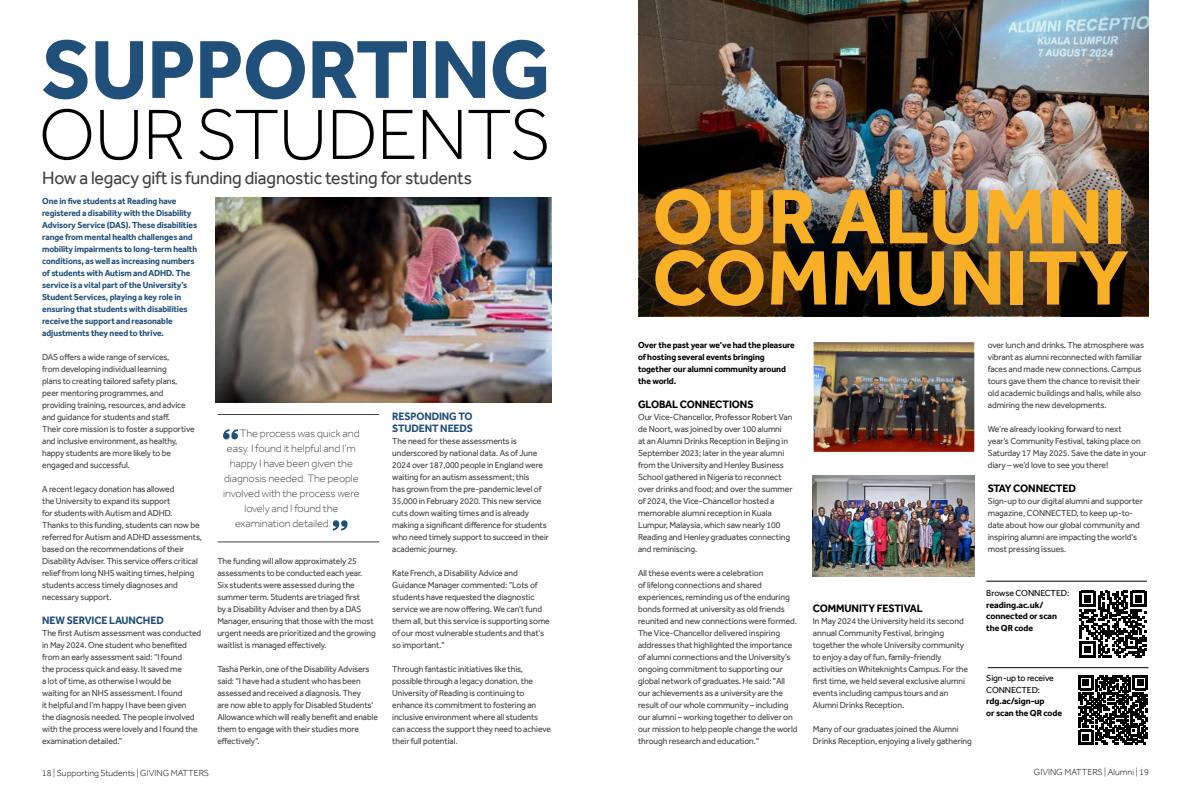
<style>
.page{position:relative;width:1191px;height:794px;background:#fff}
.page>*{position:absolute;margin:0;border:0;box-sizing:border-box;transform-origin:0 0}
.Body_Copy_Effra_Reg_9_12{font:700 85px "Effra";letter-spacing:-.015em;color:#204f79}
.Article_Heading{font:700 79.8px/61.2px "Effra";color:#f9af26}
.Body_Copy_Effra_Reg_9_12-2{font:300 73.5px "Effra";letter-spacing:-.015em;color:#000}
.Standfirst{font:18.5px "Effra";letter-spacing:-.01em;color:#434241;scale:.95 1}
.Pullout_Quote{font:300 11px "Effra";letter-spacing:-.01em;color:#434241}
.Subheading_11_14{font:700 11px "Effra";letter-spacing:-.01em;color:#000;scale:.96 1}
.Subheading_11_14-2{font:700 11px/12px "Effra";letter-spacing:-.01em;color:#204f79;scale:.95 1}
.Body_Copy_Effra_Reg_9_12-3{font:9px/12px "Effra";letter-spacing:-.01em;color:#434241;scale:.95 1}
.Body_Copy_Effra_Reg_9_12-4{font:9px/12px "Effra";letter-spacing:-.01em;color:#434241;scale:.96 1}
.Body_Copy_Effra_Reg_9_12-5{font:700 9px/12px "Effra";letter-spacing:-.01em;color:#204f79;scale:.95 1}
.Body_Copy_Effra_Reg_9_12-6{font:700 9px/11.5px "Effra";letter-spacing:-.01em;color:#000}
.Body_Copy_Effra_Reg_9_12-7{font:700 9px/12px "Effra";letter-spacing:-.01em;color:#000;scale:.96 1}
.Body_Copy_Effra_Reg_9_12-8{font:300 9px "Effra";color:#000}
.s1{font-weight:400}
</style>
<div class="page">
<hr style="left:218px;top:414px;width:161px;height:1px;background:#434241">
<hr style="left:218px;top:541px;width:161px;height:1px;background:#434241">
<svg style="left:223px;top:429px;width:15px;height:10px"></svg>
<svg style="left:333px;top:520px;width:14px;height:10px"></svg>
<img style="left:216px;top:197px;width:335px;height:206px">
<img style="left:639px;top:0;width:509px;height:185px">
<img style="left:639px;top:185px;width:509px;height:131px">
<img style="left:813px;top:342px;width:161px;height:110px">
<img style="left:813px;top:476px;width:161px;height:100px">
<hr style="left:986px;top:581px;width:161px;height:1px;background:#000">
<svg style="left:1079px;top:590px;width:67px;height:68px"></svg>
<hr style="left:987px;top:667px;width:161px;height:1px;background:#000">
<svg style="left:1078px;top:675px;width:69px;height:69px"></svg>
<p class="Body_Copy_Effra_Reg_9_12" style="left:41px;top:19px;width:511px">SUPPORTING</p>
<p class="Body_Copy_Effra_Reg_9_12-2" style="left:39px;top:91px;width:514px">OUR STUDENTS</p>
<p class="Standfirst" style="left:42px;top:167px;width:454px">How a legacy gift is funding diagnostic testing for students</p>
<p class="Body_Copy_Effra_Reg_9_12-5" style="left:42px;top:195px;width:165px">One in five students at Reading have registered a disability with the Disability Advisory Service (DAS). These disabilities range from mental health challenges and mobility impairments to long-term health conditions, as well as increasing numbers of students with Autism and ADHD. The service is a vital part of the University’s Student Services, playing a key role in ensuring that students with disabilities receive the support and reasonable adjustments they need to thrive.</p>
<p class="Body_Copy_Effra_Reg_9_12-3" style="left:42px;top:351px;width:162px">DAS offers a wide range of services,<br>from developing individual learning<br>plans to creating tailored safety plans, peer mentoring programmes, and providing training, resources, and advice and guidance for students and staff.<br>Their core mission is to foster a supportive and inclusive environment, as healthy, happy students are more likely to be engaged and successful.</p>
<p class="Body_Copy_Effra_Reg_9_12-3" style="left:42px;top:483px;width:170px">A recent legacy donation has allowed<br>the University to expand its support<br>for students with Autism and ADHD.<br>Thanks to this funding, students can now be referred for Autism and ADHD assessments, based on the recommendations of their Disability Adviser. This service offers critical relief from long NHS waiting times, helping students access timely diagnoses and necessary support.</p>
<p class="Subheading_11_14-2" style="left:42px;top:614px;width:129px">NEW SERVICE LAUNCHED</p>
<p class="Body_Copy_Effra_Reg_9_12-3" style="left:42px;top:627px;width:169px">The first Autism assessment was conducted in May 2024. One student who benefited from an early assessment said: “I found<br>the process quick and easy. It saved me<br>a lot of time, as otherwise I would be<br>waiting for an NHS assessment. I found<br>it helpful and I’m happy I have been given<br>the diagnosis needed. The people involved with the process were lovely and I found the examination detailed.”</p>
<p class="Subheading_11_14-2" style="left:392px;top:410px;width:87px">RESPONDING TO<br>STUDENT NEEDS</p>
<p class="Body_Copy_Effra_Reg_9_12-3" style="left:392px;top:435px;width:166px">The need for these assessments is underscored by national data. As of June 2024 over 187,000 people in England were waiting for an autism assessment; this<br>has grown from the pre-pandemic level of 35,000 in February 2020. This new service cuts down waiting times and is already making a significant difference for students who need timely support to succeed in their academic journey.</p>
<p class="Body_Copy_Effra_Reg_9_12-3" style="left:392px;top:567px;width:167px">Kate French, a Disability Advice and Guidance Manager commented: “Lots of students have requested the diagnostic service we are now offering. We can't fund them all, but this service is supporting some of our most vulnerable students and that's so important."</p>
<p class="Body_Copy_Effra_Reg_9_12-3" style="left:392px;top:663px;width:168px">Through fantastic initiatives like this, possible through a legacy donation, the University of Reading is continuing to enhance its commitment to fostering an inclusive environment where all students can access the support they need to achieve their full potential.</p>
<p class="Pullout_Quote" style="left:240px;top:427px;width:121px">The process was quick and</p>
<p class="Pullout_Quote" style="left:227px;top:442px;width:130px">easy. I found it helpful and I’m</p>
<p class="Pullout_Quote" style="left:230px;top:457px;width:124px">happy I have been given the</p>
<p class="Pullout_Quote" style="left:224px;top:472px;width:136px">diagnosis needed. The people</p>
<p class="Pullout_Quote" style="left:223px;top:487px;width:138px">involved with the process were</p>
<p class="Pullout_Quote" style="left:244px;top:502px;width:95px">lovely and I found the</p>
<p class="Pullout_Quote" style="left:235px;top:517px;width:97px">examination detailed.</p>
<p class="Body_Copy_Effra_Reg_9_12-3" style="left:217px;top:555px;width:168px">The funding will allow approximately 25 assessments to be conducted each year.<br>Six students were assessed during the summer term. Students are triaged first<br>by a Disability Adviser and then by a DAS Manager, ensuring that those with the most urgent needs are prioritized and the growing waitlist is managed effectively.</p>
<p class="Body_Copy_Effra_Reg_9_12-3" style="left:217px;top:663px;width:171px">Tasha Perkin, one of the Disability Advisers said: “I have had a student who has been assessed and received a diagnosis. They<br>are now able to apply for Disabled Students' Allowance which will really benefit and enable them to engage with their studies more effectively”.</p>
<p class="Article_Heading" style="left:652px;top:185px;width:478px">OUR ALUMNI<br>COMMUNITY</p>
<p class="Body_Copy_Effra_Reg_9_12-7" style="left:638px;top:339px;width:165px">Over the past year we’ve had the pleasure of hosting several events bringing together our alumni community around the world.</p>
<p class="Subheading_11_14" style="left:638px;top:398px;width:122px">GLOBAL CONNECTIONS</p>
<p class="Body_Copy_Effra_Reg_9_12-4" style="left:638px;top:411px;width:162px">Our Vice-Chancellor, Professor Robert Van de Noort, was joined by over 100 alumni<br>at an Alumni Drinks Reception in Beijing in September 2023; later in the year alumni from the University and Henley Business School gathered in Nigeria to reconnect over drinks and food; and over the summer of 2024, the Vice-Chancellor hosted a memorable alumni reception in Kuala Lumpur, Malaysia, which saw nearly 100<br>Reading and Henley graduates connecting and reminiscing.</p>
<p class="Body_Copy_Effra_Reg_9_12-4" style="left:638px;top:567px;width:168px">All these events were a celebration<br>of lifelong connections and shared experiences, reminding us of the enduring bonds formed at university as old friends reunited and new connections were formed.<br>The Vice-Chancellor delivered inspiring addresses that highlighted the importance of alumni connections and the University’s ongoing commitment to supporting our global network of graduates. He said: "All our achievements as a university are the result of our whole community – including our alumni – working together to deliver on our mission to help people change the world through research and education."</p>
<p class="Body_Copy_Effra_Reg_9_12-4" style="left:987px;top:339px;width:164px">over lunch and drinks. The atmosphere was vibrant as alumni reconnected with familiar faces and made new connections. Campus tours gave them the chance to revisit their old academic buildings and halls, while also admiring the new developments.</p>
<p class="Body_Copy_Effra_Reg_9_12-4" style="left:987px;top:423px;width:167px">We’re already looking forward to next<br>year’s Community Festival, taking place on Saturday 17 May 2025. Save the date in your diary – we’d love to see you there!</p>
<p class="Subheading_11_14" style="left:987px;top:482px;width:93px">STAY CONNECTED</p>
<p class="Body_Copy_Effra_Reg_9_12-4" style="left:987px;top:495px;width:163px">Sign-up to our digital alumni and supporter magazine, CONNECTED, to keep up-to&shy;date about how our global community and inspiring alumni are impacting the world's most pressing issues.</p>
<p class="Body_Copy_Effra_Reg_9_12-6" style="left:986px;top:587px;width:85px"><span class="s1">Browse CONNECTED: </span>reading.ac.uk/ connected or scan the QR code</p>
<p class="Subheading_11_14" style="left:813px;top:602px;width:116px">COMMUNITY FESTIVAL</p>
<p class="Body_Copy_Effra_Reg_9_12-4" style="left:813px;top:615px;width:163px">In May 2024 the University held its second annual Community Festival, bringing together the whole University community to enjoy a day of fun, family-friendly activities on Whiteknights Campus. For the first time, we held several exclusive alumni events including campus tours and an Alumni Drinks Reception.</p>
<p class="Body_Copy_Effra_Reg_9_12-4" style="left:813px;top:723px;width:167px">Many of our graduates joined the Alumni<br>Drinks Reception, enjoying a lively gathering</p>
<p class="Body_Copy_Effra_Reg_9_12-6" style="left:986px;top:672px;width:77px"><span class="s1">Sign-up to receive<br>CONNECTED: </span>rdg.ac/sign-up<br>or scan the QR code</p>
<p class="Body_Copy_Effra_Reg_9_12-8" style="left:42px;top:768px;width:169px">18 | Supporting Students | GIVING MATTERS</p>
<p class="Body_Copy_Effra_Reg_9_12-8" style="left:1034px;top:767px;width:117px">GIVING MATTERS | Alumni | 19</p>
</div>
